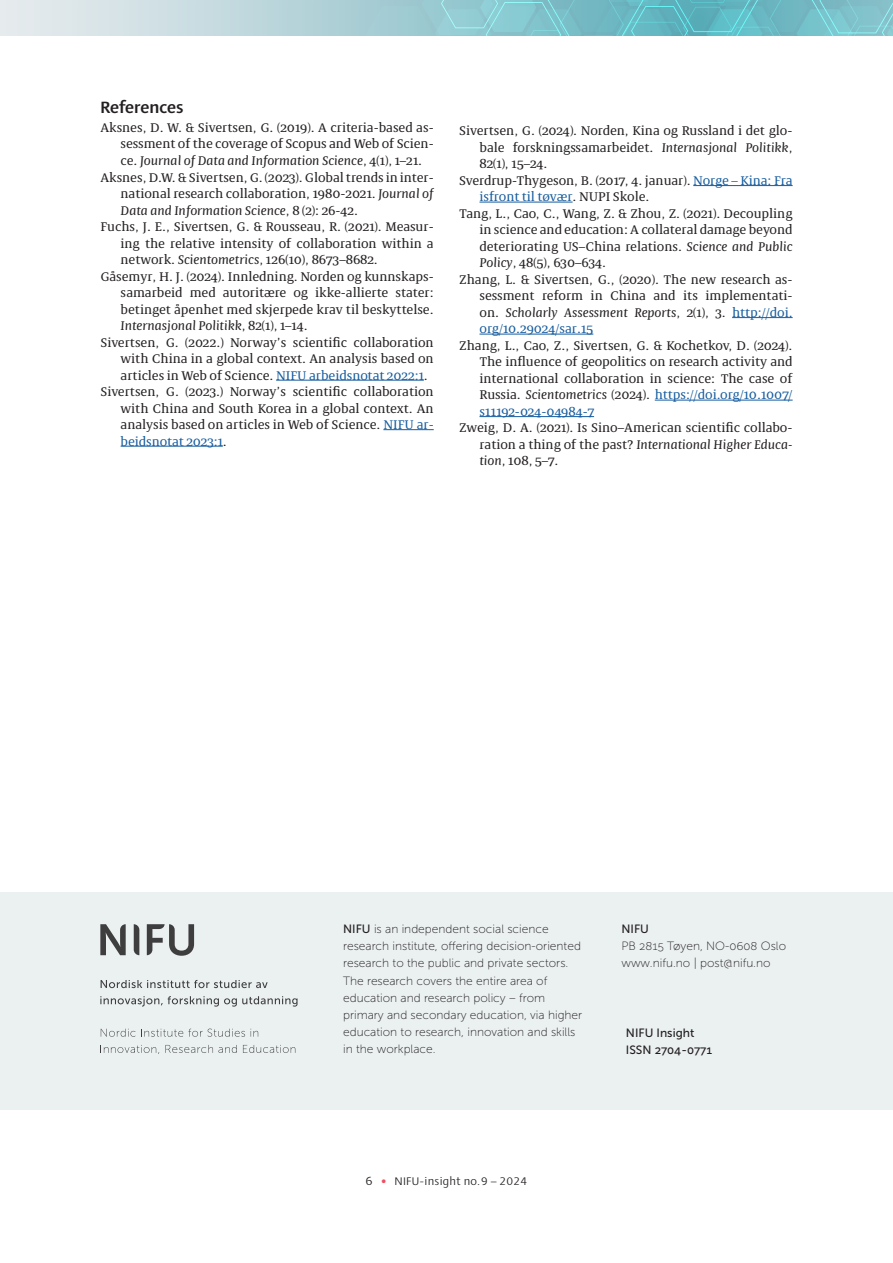
<style>
.page{position:relative;width:893px;height:1263px;background:#fff}
.page>*{position:absolute;margin:0;border:0;box-sizing:border-box;transform-origin:0 0}
.NIFU_Litteratur_Sluttnote_overskrift{font:700 16.5px "Ador";letter-spacing:-.005em;color:#231f20}
.NIFU_Litteratur{font:12.75px/16.5px "Bionik";color:#231f20;text-align:justify}
.t1{font:12px/17.1px "Museo Sans 100";color:#231f20}
.t2{font:12px/17.1px "Museo Sans 500";color:#231f20}
.t3{font:11.25px "Ador";letter-spacing:.02em;color:#231f20}
.s1{font-style:italic}
.s2{color:#175d9e}
.s3{font-family:"Museo Sans 500"}
.s4{font-size:12px}
.s5{font-family:"Calibri";font-size:12px;color:#ef5060}
</style>
<div class="page">
<svg style="left:0;top:0;width:364px;height:36px;background:#cadde1"></svg>
<svg style="left:364px;top:0;width:529px;height:36px;background:#7bc1ca"></svg>
<div style="left:0;top:893px;width:893px;height:217px;background:#ebf0f1"></div>
<svg style="left:134px;top:924px;width:5px;height:31px"></svg>
<svg style="left:100px;top:924px;width:26px;height:31px"></svg>
<svg style="left:147px;top:924px;width:47px;height:32px"></svg>
<svg style="left:101px;top:980px;width:167px;height:8px"></svg>
<svg style="left:100px;top:996px;width:198px;height:10px"></svg>
<svg style="left:101px;top:1028px;width:144px;height:9px"></svg>
<svg style="left:251px;top:1029px;width:7px;height:8px"></svg>
<svg style="left:103px;top:1045px;width:56px;height:9px"></svg>
<svg style="left:165px;top:1045px;width:72px;height:8px"></svg>
<svg style="left:243px;top:1045px;width:52px;height:8px"></svg>
<hr style="left:276px;top:380px;width:148px;height:1px;background:#175d9e">
<hr style="left:383px;top:429px;width:51px;height:1px;background:#175d9e">
<hr style="left:121px;top:446px;width:102px;height:1px;background:#175d9e">
<hr style="left:693px;top:185px;width:100px;height:1px;background:#175d9e">
<hr style="left:479px;top:202px;width:94px;height:1px;background:#175d9e">
<hr style="left:732px;top:317px;width:61px;height:1px;background:#175d9e">
<hr style="left:479px;top:334px;width:114px;height:1px;background:#175d9e">
<hr style="left:655px;top:400px;width:138px;height:1px;background:#175d9e">
<hr style="left:479px;top:416px;width:115px;height:1px;background:#175d9e">
<p class="NIFU_Litteratur_Sluttnote_overskrift" style="left:100px;top:94px;width:85px">References</p>
<p class="NIFU_Litteratur" style="left:121px;top:119px;width:315px;text-indent:-20px">Aksnes, D. W. &amp; Sivertsen, G. (2019). A criteria-based as&shy;sessment of the coverage of Scopus and Web of Scien&shy;ce. <span class="s1">Journal of Data and Information Science</span>, 4(1), 1–21.</p>
<p class="NIFU_Litteratur" style="left:121px;top:168px;width:315px;text-indent:-20px">Aksnes, D.W. &amp; Sivertsen, G. (2023). Global trends in inter&shy;national research collaboration, 1980-2021. <span class="s1">Journal of Data and Information Science</span>, 8 (2): 26-42.</p>
<p class="NIFU_Litteratur" style="left:121px;top:218px;width:315px;text-indent:-20px">Fuchs, J. E., Sivertsen, G. &amp; Rousseau, R. (2021). Measur&shy;ing the relative intensity of collaboration within a network. <span class="s1">Scientometrics</span>, 126(10), 8673–8682.</p>
<p class="NIFU_Litteratur" style="left:121px;top:267px;width:315px;text-indent:-20px">Gåsemyr, H. J. (2024). Innledning. Norden og kunnskaps&shy;samarbeid med autoritære og ikke-allierte stater: betinget åpenhet med skjerpede krav til beskyttelse.<br><span class="s1">Internasjonal Politikk</span>, 82(1), 1–14.</p>
<p class="NIFU_Litteratur" style="left:121px;top:333px;width:315px;text-indent:-20px">Sivertsen, G. (2022.) Norway’s scientific collaboration with China in a global context. An analysis based on articles in Web of Science. <span class="s2">NIFU arbeidsnotat 2022:1</span>.</p>
<p class="NIFU_Litteratur" style="left:121px;top:383px;width:315px;text-indent:-20px">Sivertsen, G. (2023.) Norway’s scientific collaboration with China and South Korea in a global context. An analysis based on articles in Web of Science. <span class="s2">NIFU ar&shy;beidsnotat 2023:1</span>.</p>
<p class="NIFU_Litteratur" style="left:479px;top:122px;width:315px;text-indent:-20px">Sivertsen, G. (2024). Norden, Kina og Russland i det glo&shy;bale forskningssamarbeidet. <span class="s1">Internasjonal Politikk</span>, 82(1), 15–24.</p>
<p class="NIFU_Litteratur" style="left:479px;top:172px;width:315px;text-indent:-20px">Sverdrup-Thygeson, B. (2017, 4. januar). <span class="s2">Norge – Kina: Fra isfront til tøvær</span>. NUPI Skole.</p>
<p class="NIFU_Litteratur" style="left:479px;top:205px;width:315px;text-indent:-20px">Tang, L., Cao, C., Wang, Z. &amp; Zhou, Z. (2021). Decoupling in science and education: A collateral damage beyond deteriorating US–China relations. <span class="s1">Science and Public Policy</span>, 48(5), 630–634.</p>
<p class="NIFU_Litteratur" style="left:479px;top:271px;width:315px;text-indent:-20px">Zhang, L. &amp; Sivertsen, G., (2020). The new research as&shy;sessment reform in China and its implementati&shy;on. <span class="s1">Scholarly Assessment Reports</span>, 2(1), 3. <span class="s2">http://doi. org/10.29024/sar.15</span></p>
<p class="NIFU_Litteratur" style="left:479px;top:337px;width:315px;text-indent:-20px">Zhang, L., Cao, Z., Sivertsen, G. &amp; Kochetkov, D. (2024).<br>The influence of geopolitics on research activity and international collaboration in science: The case of Russia. <span class="s1">Scientometrics</span> (2024). <span class="s2">https://doi.org/10.1007/ s11192-024-04984-7</span></p>
<p class="NIFU_Litteratur" style="left:479px;top:419px;width:315px;text-indent:-20px">Zweig, D. A. (2021). Is Sino–American scientific collabo&shy;ration a thing of the past? <span class="s1">International Higher Educa&shy;tion</span>, 108, 5–7.</p>
<p class="t1" style="left:343px;top:921px;width:241px"><span class="s3">NIFU</span> is an independent social science research institute, offering decision-oriented research to the public and private sectors.<br>The research covers the entire area of education and research policy – from primary and secondary education, via higher education to research, innovation and skills in the workplace.</p>
<p class="t2" style="left:621px;top:920px;width:29px">NIFU</p>
<p class="t1" style="left:621px;top:938px;width:166px">PB 2815 Tøyen, NO-0608 Oslo www.nifu.no | post@nifu.no</p>
<p class="t2" style="left:626px;top:1024px;width:88px">NIFU Insight<br>ISSN 2704-0771</p>
<p class="t3" style="left:366px;top:1173px;width:163px"><span class="s4">6</span> <span class="s5">•</span> NIFU-insight no.9 – 2024</p>
</div>
